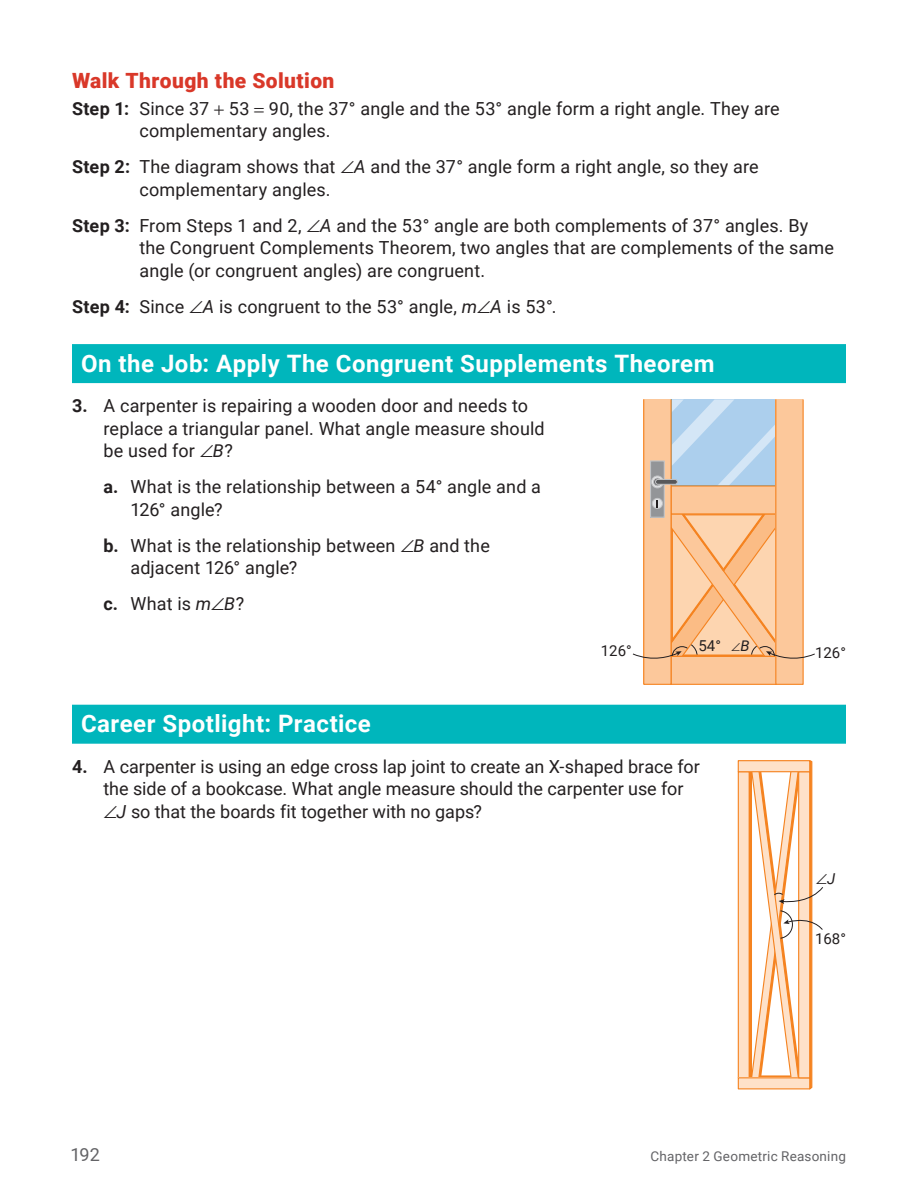
<style>
.page{position:relative;width:918px;height:1188px;background:#fff}
.page>*{position:absolute;margin:0;border:0;box-sizing:border-box;transform-origin:0 0}
.t1{font:700 24px "Roboto";letter-spacing:.02em;color:#fff}
.t2{font:900 21px "Roboto";letter-spacing:.02em;color:#d93829}
.t3{font:18px/22.5px "Roboto";letter-spacing:.005em;color:#231f20}
.t4{font:18px "Roboto";color:#636366}
.t5{font:15px "Roboto";color:#231f20}
.t6{font:italic 15px "Roboto";color:#231f20}
.t7{font:13.5px "Roboto";letter-spacing:.015em;color:#636366}
.s1{font-weight:700}
.s2{font-style:italic}
</style>
<div class="page">
<div style="left:72px;top:344px;width:774px;height:39px;background:#00b6bc"></div>
<div style="left:72px;top:705px;width:774px;height:39px;background:#00b6bc"></div>
<svg style="left:672px;top:399px;width:103px;height:86px;background:#b4d3ee"></svg>
<div style="left:671px;top:656px;width:105px;height:28px;background:#fcc89b"></div>
<div style="left:670px;top:656px;width:106px;height:29px;border:1px solid #f58320"></div>
<div style="left:671px;top:486px;width:105px;height:28px;background:#fcc89b"></div>
<div style="left:670px;top:485px;width:106px;height:29px;border:1px solid #f58320"></div>
<div style="left:776px;top:399px;width:27px;height:285px;background:#fcc89b"></div>
<div style="left:775px;top:399px;width:29px;height:286px;border:1px solid #f58320"></div>
<div style="left:644px;top:399px;width:27px;height:285px;background:#fcc89b"></div>
<div style="left:643px;top:399px;width:29px;height:286px;border:1px solid #f58320"></div>
<div style="left:651px;top:461px;width:13px;height:56px;background:#939598"></div>
<div style="left:650px;top:460px;width:15px;height:58px;border:1px solid #c2c3c5"></div>
<div style="left:651px;top:476px;width:12px;height:12px;background:#dbdcde;border-radius:50%"></div>
<div style="left:651px;top:476px;width:13px;height:12px;border:1px solid #c2c3c5;border-radius:50%"></div>
<div style="left:653px;top:478px;width:9px;height:8px;border:1px solid #c2c3c5;border-radius:50%"></div>
<div style="left:656px;top:479px;width:21px;height:5px;background:#57585a;border-radius:2px"></div>
<div style="left:655px;top:479px;width:23px;height:6px;border:1px solid #c2c3c5;border-radius:2px"></div>
<div style="left:652px;top:498px;width:11px;height:11px;border:1px solid #c2c3c5;border-radius:50%"></div>
<svg style="left:632px;top:500px;width:183px;height:162px"></svg>
<div style="left:738px;top:772px;width:11px;height:306px;background:#fee1c8"></div>
<div style="left:738px;top:771px;width:12px;height:307px;border:1px solid #f58320"></div>
<div style="left:738px;top:1078px;width:72px;height:11px;background:#fee1c8"></div>
<div style="left:738px;top:1077px;width:72px;height:12px;border:1px solid #f58320"></div>
<div style="left:738px;top:761px;width:72px;height:11px;background:#fee1c8"></div>
<div style="left:738px;top:760px;width:72px;height:12px;border:1px solid #f58320"></div>
<svg style="left:749px;top:760px;width:74px;height:329px"></svg>
<p class="t2" style="left:72px;top:66px;width:264px">Walk Through the Solution</p>
<p class="t3" style="left:140px;top:96px;width:642px;text-indent:-68px"><span class="s1">Step 1:</span> Since 37 53 90, the 37° angle and the 53° angle form a right angle. They are complementary angles.</p>
<p class="t3" style="left:140px;top:155px;width:621px;text-indent:-68px"><span class="s1">Step 2:</span> The diagram shows that ∠<span class="s2">A</span> and the 37° angle form a right angle, so they are complementary angles.</p>
<p class="t3" style="left:140px;top:213px;width:696px;text-indent:-68px"><span class="s1">Step 3:</span> From Steps 1 and 2, ∠<span class="s2">A</span> and the 53° angle are both complements of 37° angles. By the Congruent Complements Theorem, two angles that are complements of the same angle (or congruent angles) are congruent.</p>
<p class="t3" style="left:72px;top:294px;width:486px"><span class="s1">Step 4:</span> Since ∠<span class="s2">A</span> is congruent to the 53° angle, <span class="s2">m</span>∠<span class="s2">A</span> is 53°.</p>
<h1 class="t1" style="left:81px;top:347px;width:635px">On the Job: Apply The Congruent Supplements Theorem</h1>
<p class="t3" style="left:104px;top:394px;width:443px;text-indent:-32px"><span class="s1">3.</span> A carpenter is repairing a wooden door and needs to replace a triangular panel. What angle measure should be used for ∠<span class="s2">B</span>?</p>
<p class="t3" style="left:131px;top:475px;width:412px;text-indent:-27px"><span class="s1">a.</span> What is the relationship between a 54° angle and a<br>126° angle?</p>
<p class="t3" style="left:130px;top:534px;width:361px;text-indent:-27px"><span class="s1">b.</span> What is the relationship between ∠<span class="s2">B</span> and the adjacent 126° angle?</p>
<p class="t3" style="left:104px;top:592px;width:142px"><span class="s1">c.</span> What is <span class="s2">m</span>∠<span class="s2">B</span>?</p>
<p class="t5" style="left:698px;top:635px;width:53px">54° ∠<span class="s2">B</span></p>
<p class="t5" style="left:601px;top:641px;width:32px">126°</p>
<p class="t5" style="left:815px;top:642px;width:32px">126°</p>
<h1 class="t1" style="left:81px;top:707px;width:291px">Career Spotlight: Practice</h1>
<p class="t3" style="left:104px;top:755px;width:598px;text-indent:-32px"><span class="s1">4.</span> A carpenter is using an edge cross lap joint to create an X-shaped brace for the side of a bookcase. What angle measure should the carpenter use for ∠<span class="s2">J</span> so that the boards fit together with no gaps?</p>
<p class="t6" style="left:816px;top:868px;width:21px">∠J</p>
<p class="t5" style="left:815px;top:928px;width:32px">168°</p>
<p class="t4" style="left:71px;top:1142px;width:31px">192</p>
<p class="t7" style="left:650px;top:1147px;width:197px">Chapter 2 Geometric Reasoning</p>
</div>
